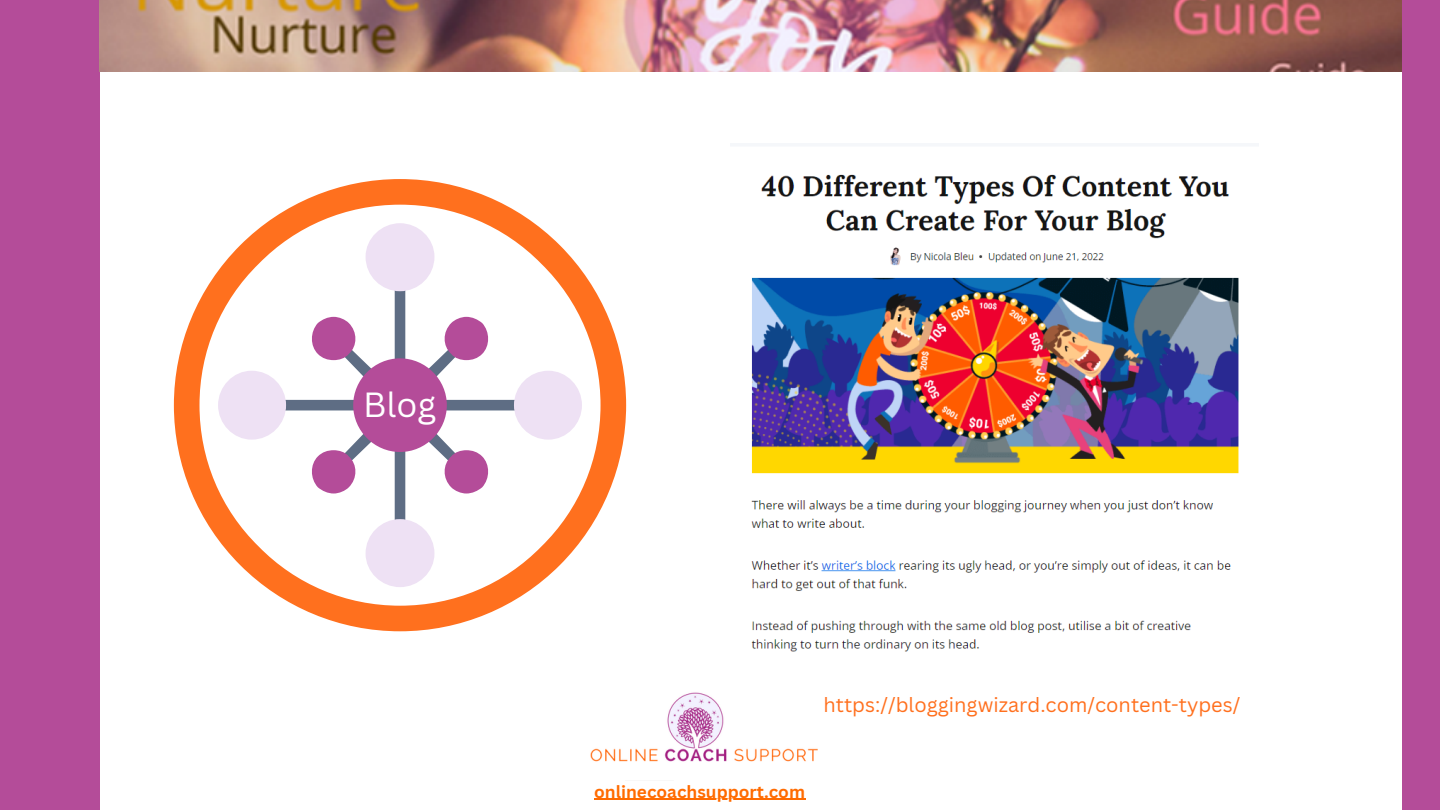
<style>
.page{position:relative;width:1440px;height:810px;background:#fff}
.page>*{position:absolute;margin:0;border:0;box-sizing:border-box;transform-origin:0 0}
.t1{font:34px "Canva Sans";color:#fff}
.t2{font:20px "Canva Sans";color:#ff701e}
.t3{font:700 17.2px "Canva Sans";color:#ff6b00}
</style>
<div class="page">
<div style="left:0;top:0;width:99px;height:810px;background:#b44c99"></div>
<div style="left:1402px;top:0;width:38px;height:810px;background:#b44c99"></div>
<img style="left:99px;top:0;width:1303px;height:72px">
<img style="left:590px;top:692px;width:228px;height:70px">
<img style="left:751px;top:174px;width:488px;height:478px">
<hr style="left:594px;top:799px;width:211px;height:1px;background:#ff6b00">
<svg style="left:174px;top:179px;width:452px;height:452px"></svg>
<svg style="left:200px;top:205px;width:401px;height:401px"></svg>
<div style="left:395px;top:281px;width:10px;height:88px;background:#5e6d84;border-radius:5px"></div>
<div style="left:366px;top:223px;width:68px;height:68px;background:#eee1f4;border-radius:50%"></div>
<div style="left:436px;top:400px;width:89px;height:10px;background:#5e6d84;border-radius:5px"></div>
<div style="left:514px;top:371px;width:68px;height:69px;background:#eee1f4;border-radius:50%"></div>
<div style="left:395px;top:441px;width:10px;height:89px;background:#5e6d84;border-radius:5px"></div>
<div style="left:366px;top:519px;width:68px;height:68px;background:#eee1f4;border-radius:50%"></div>
<div style="left:275px;top:400px;width:89px;height:10px;background:#5e6d84;border-radius:5px"></div>
<div style="left:218px;top:371px;width:68px;height:69px;background:#eee1f4;border-radius:50%"></div>
<svg style="left:424px;top:317px;width:66px;height:63px"></svg>
<svg style="left:424px;top:429px;width:66px;height:65px"></svg>
<svg style="left:310px;top:429px;width:66px;height:65px"></svg>
<svg style="left:310px;top:317px;width:66px;height:63px"></svg>
<div style="left:353px;top:358px;width:94px;height:94px;background:#b44c99;border-radius:50%"></div>
<h1 class="t1" style="left:363px;top:380px;width:75px">Blog</h1>
<h1 class="t1" style="left:374px;top:401px;width:75px">Blog</h1>
<p class="t2" style="left:823px;top:691px;width:418px">https://bloggingwizard.com/content-types/</p>
<p class="t3" style="left:594px;top:779px;width:212px">onlinecoachsupport.com</p>
</div>
